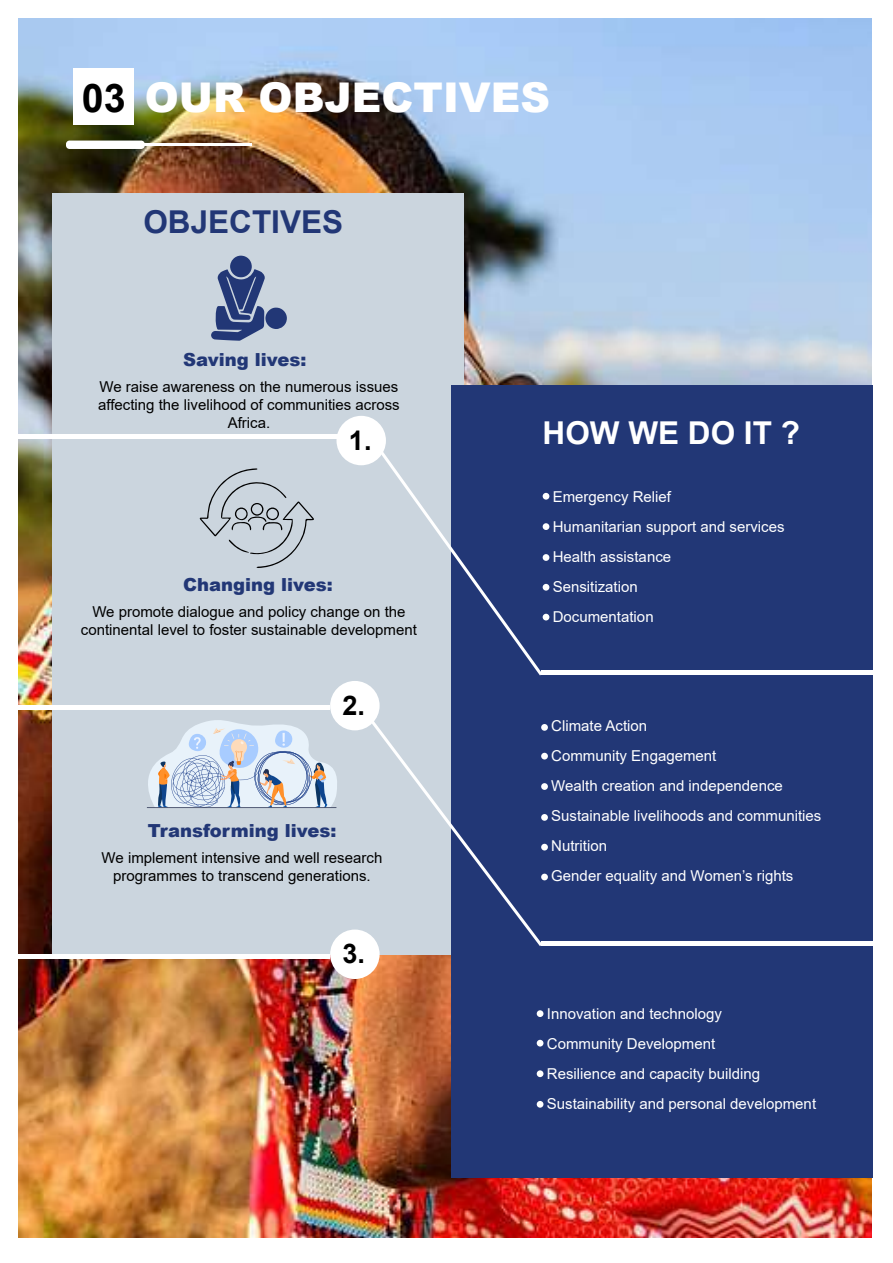
<style>
.page{position:relative;width:893px;height:1263px;background:#fff}
.page>*{position:absolute;margin:0;border:0;box-sizing:border-box;transform-origin:0 0}
.t1{font:900 40.95px "Arial";color:#fff}
.t2{font:700 31.5px "Arial";color:#223776}
.t3{font:700 31.5px "Arial";color:#fff}
.t4{font:700 27px "Arial";color:#000}
.t5{font:900 18px "Arial";color:#223776}
.t6{font:15px/30px "Arial";color:#fff}
.t7{font:15px/18px "Arial";color:#000;text-align:center}
.s1{font-weight:700;font-size:39.45px;color:#000}
</style>
<div class="page">
<img style="left:18px;top:19px;width:853px;height:1219px">
<div style="left:52px;top:193px;width:411px;height:761px;background:#cbd5de"></div>
<div style="left:451px;top:386px;width:422px;height:792px;background:#223776"></div>
<svg style="left:211px;top:269px;width:54px;height:72px"></svg>
<div style="left:230px;top:256px;width:22px;height:21px;background:#223776;border-radius:50%"></div>
<div style="left:265px;top:307px;width:22px;height:22px;background:#223776;border-radius:50%"></div>
<hr style="left:541px;top:670px;width:352px;height:4px;background:#fff">
<hr style="left:541px;top:941px;width:352px;height:4px;background:#fff">
<hr style="left:2px;top:435px;width:336px;height:4px;background:#fff">
<div style="left:2px;top:705px;width:328px;height:5px;background:#fff"></div>
<svg style="left:200px;top:468px;width:114px;height:100px"></svg>
<svg style="left:146px;top:716px;width:193px;height:92px"></svg>
<hr style="left:147px;top:807px;width:189px;height:1px;background:#2d3554">
<div style="left:541px;top:753px;width:7px;height:6px;background:#fff;border-radius:50%"></div>
<div style="left:541px;top:724px;width:7px;height:7px;background:#fff;border-radius:50%"></div>
<div style="left:541px;top:783px;width:7px;height:7px;background:#fff;border-radius:50%"></div>
<div style="left:541px;top:814px;width:7px;height:7px;background:#fff;border-radius:50%"></div>
<div style="left:541px;top:844px;width:7px;height:6px;background:#fff;border-radius:50%"></div>
<div style="left:541px;top:874px;width:7px;height:6px;background:#fff;border-radius:50%"></div>
<div style="left:537px;top:1010px;width:6px;height:7px;background:#fff;border-radius:50%"></div>
<svg style="left:537px;top:1040px;width:6px;height:6px"></svg>
<div style="left:537px;top:1070px;width:6px;height:7px;background:#fff;border-radius:50%"></div>
<div style="left:537px;top:1101px;width:6px;height:7px;background:#fff;border-radius:50%"></div>
<div style="left:73px;top:68px;width:61px;height:57px;background:#fff"></div>
<hr style="left:71px;top:143px;width:181px;height:3px;background:#fff">
<div style="left:66px;top:141px;width:79px;height:8px;background:#fff;border-radius:4px"></div>
<div style="left:336px;top:416px;width:50px;height:49px;background:#fff;border-radius:50%"></div>
<div style="left:330px;top:681px;width:50px;height:49px;background:#fff;border-radius:50%"></div>
<hr style="left:2px;top:954px;width:328px;height:4px;background:#fff">
<div style="left:330px;top:929px;width:50px;height:50px;background:#fff;border-radius:50%"></div>
<svg style="left:363px;top:712px;width:182px;height:236px"></svg>
<svg style="left:375px;top:445px;width:174px;height:231px"></svg>
<h1 class="t1" style="left:82px;top:68px;width:470px"><span class="s1">03</span> OUR OBJECTIVES</h1>
<h2 class="t2" style="left:143px;top:199px;width:201px">OBJECTIVES</h2>
<p class="t5" style="left:183px;top:346px;width:125px">Saving lives:</p>
<p class="t7" style="left:98px;top:377px;width:303px">We raise awareness on the numerous issues affecting the livelihood of communities across<br>Africa.</p>
<h3 class="t4" style="left:349px;top:421px;width:24px">1.</h3>
<p class="t5" style="left:183px;top:572px;width:151px">Changing lives:</p>
<p class="t7" style="left:81px;top:602px;width:337px">We promote dialogue and policy change on the continental level to foster sustainable development</p>
<h3 class="t4" style="left:343px;top:686px;width:24px">2.</h3>
<p class="t5" style="left:148px;top:817px;width:190px">Transforming lives:</p>
<p class="t7" style="left:102px;top:848px;width:282px">We implement intensive and well research programmes to transcend generations.</p>
<h3 class="t4" style="left:343px;top:935px;width:24px">3.</h3>
<h2 class="t3" style="left:543px;top:411px;width:259px">HOW WE DO IT ?</h2>
<p class="t6" style="left:553px;top:482px;width:233px">Emergency Relief<br>Humanitarian support and services<br>Health assistance<br>Sensitization<br>Documentation</p>
<p class="t6" style="left:551px;top:711px;width:272px">Climate Action<br>Community Engagement<br>Wealth creation and independence<br>Sustainable livelihoods and communities<br>Nutrition<br>Gender equality and Women’s rights</p>
<p class="t6" style="left:547px;top:998px;width:271px">Innovation and technology<br>Community Development<br>Resilience and capacity building<br>Sustainability and personal development</p>
</div>
